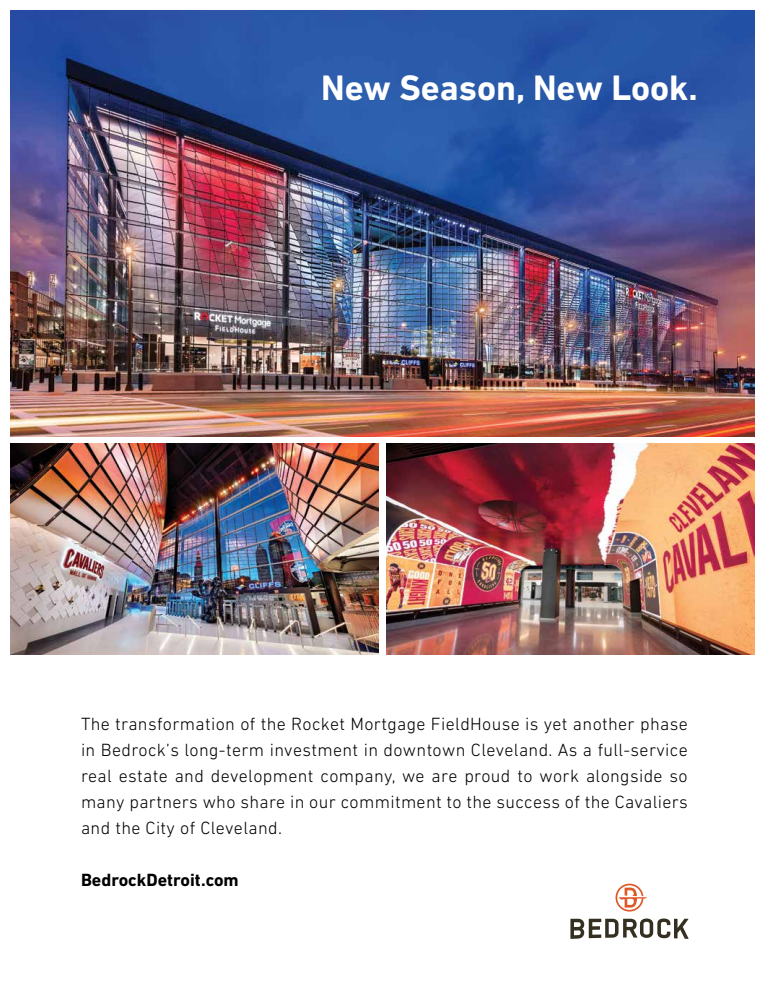
<style>
.page{position:relative;width:765px;height:1008px;background:#fff}
.page>*{position:absolute;margin:0;border:0;box-sizing:border-box;transform-origin:0 0}
.t1{font:700 36px "DIN Next LT Pro";color:#fff}
.t2{font:300 18px/26px "DIN Next LT Pro";letter-spacing:.02em;color:#000;text-align:justify}
.t3{font:700 18px "DIN Next LT Pro";color:#000}
</style>
<div class="page">
<img style="left:11px;top:11px;width:743px;height:425px">
<svg style="left:570px;top:919px;width:119px;height:20px"></svg>
<svg style="left:616px;top:884px;width:31px;height:28px"></svg>
<img style="left:11px;top:444px;width:367px;height:210px">
<img style="left:387px;top:444px;width:367px;height:210px">
<h1 class="t1" style="left:321px;top:66px;width:378px">New Season, New Look.</h1>
<p class="t2" style="left:81px;top:711px;width:608px">The transformation of the Rocket Mortgage FieldHouse is yet another phase in Bedrock’s long-term investment in downtown Cleveland. As a full-service real estate and development company, we are proud to work alongside so many partners who share in our commitment to the success of the Cavaliers and the City of Cleveland.</p>
<p class="t3" style="left:81px;top:869px;width:159px">BedrockDetroit.com</p>
</div>
